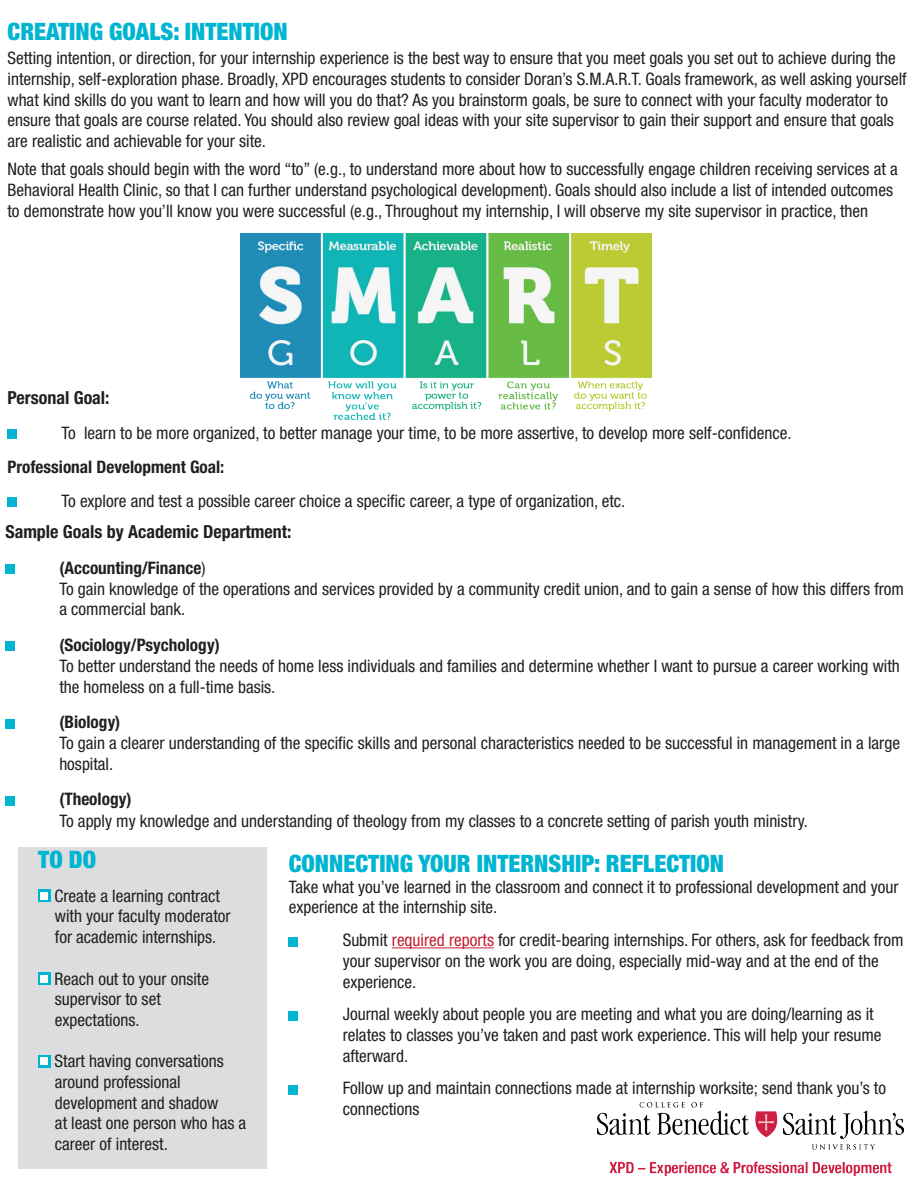
<style>
.page{position:relative;width:918px;height:1188px;background:#fff}
.page>*{position:absolute;margin:0;border:0;box-sizing:border-box;transform-origin:0 0}
.t1{font:900 condensed 24px "Helvetica Neue LT Pro";color:#00b5d1}
.t2{font:700 condensed 18px "Helvetica Neue LT Std";color:#231f20}
.t3{font:condensed 17.25px/20.7px "Helvetica Neue LT Std";color:#231f20}
.t4{font:700 condensed 17.25px "Helvetica Neue LT Std";color:#231f20}
.s1{font-weight:700}
.s2{color:#c31f32}
</style>
<div class="page">
<div style="left:18px;top:847px;width:249px;height:322px;background:#dcdddf"></div>
<svg style="left:38px;top:890px;width:12px;height:12px"></svg>
<div style="left:41px;top:892px;width:7px;height:8px;background:#fff"></div>
<svg style="left:38px;top:973px;width:12px;height:12px"></svg>
<div style="left:41px;top:975px;width:7px;height:7px;background:#fff"></div>
<svg style="left:38px;top:1055px;width:12px;height:12px"></svg>
<div style="left:41px;top:1058px;width:7px;height:7px;background:#fff"></div>
<hr style="left:392px;top:947px;width:102px;height:1px;background:#c31f32">
<div style="left:289px;top:937px;width:9px;height:9px;background:#00b5d1"></div>
<div style="left:289px;top:1011px;width:9px;height:9px;background:#00b5d1"></div>
<div style="left:289px;top:1085px;width:9px;height:9px;background:#00b5d1"></div>
<div style="left:5px;top:565px;width:10px;height:9px;background:#00b5d1"></div>
<div style="left:5px;top:642px;width:10px;height:9px;background:#00b5d1"></div>
<div style="left:5px;top:719px;width:10px;height:9px;background:#00b5d1"></div>
<div style="left:5px;top:796px;width:10px;height:9px;background:#00b5d1"></div>
<div style="left:8px;top:429px;width:9px;height:10px;background:#00b5d1"></div>
<div style="left:8px;top:498px;width:9px;height:9px;background:#00b5d1"></div>
<img style="left:240px;top:233px;width:411px;height:187px">
<img style="left:598px;top:1102px;width:306px;height:75px">
<h1 class="t1" style="left:8px;top:17px;width:282px">CREATING GOALS: INTENTION</h1>
<p class="t3" style="left:8px;top:48px;width:901px">Setting intention, or direction, for your internship experience is the best way to ensure that you meet goals you set out to achieve during the internship, self-exploration phase. Broadly, XPD encourages students to consider Doran’s S.M.A.R.T. Goals framework, as well asking yourself what kind skills do you want to learn and how will you do that? As you brainstorm goals, be sure to connect with your faculty moderator to ensure that goals are course related. You should also review goal ideas with your site supervisor to gain their support and ensure that goals are realistic and achievable for your site.</p>
<p class="t3" style="left:8px;top:159px;width:892px">Note that goals should begin with the word “to” (e.g., to understand more about how to successfully engage children receiving services at a<br>Behavioral Health Clinic, so that I can further understand psychological development). Goals should also include a list of intended outcomes to demonstrate how you’ll know you were successful (e.g., Throughout my internship, I will observe my site supervisor in practice, then</p>
<p class="t2" style="left:8px;top:387px;width:104px">Personal Goal:</p>
<p class="t3" style="left:61px;top:422px;width:732px">To learn to be more organized, to better manage your time, to be more assertive, to develop more self-confidence.</p>
<p class="t4" style="left:8px;top:456px;width:218px">Professional Development Goal:</p>
<p class="t3" style="left:61px;top:490px;width:565px">To explore and test a possible career choice a specific career, a type of organization, etc.</p>
<p class="t2" style="left:5px;top:521px;width:288px">Sample Goals by Academic Department:</p>
<p class="t3" style="left:59px;top:557px;width:846px"><span class="s1">(Accounting/Finance</span>)<br>To gain knowledge of the operations and services provided by a community credit union, and to gain a sense of how this differs from a commercial bank.</p>
<p class="t4" style="left:59px;top:635px;width:162px">(Sociology/Psychology)</p>
<p class="t3" style="left:59px;top:655px;width:842px">To better understand the needs of home less individuals and families and determine whether I want to pursue a career working with the homeless on a full-time basis.</p>
<p class="t4" style="left:59px;top:712px;width:63px">(Biology)</p>
<p class="t3" style="left:59px;top:732px;width:842px">To gain a clearer understanding of the specific skills and personal characteristics needed to be successful in management in a large hospital.</p>
<p class="t4" style="left:59px;top:789px;width:74px">(Theology)</p>
<p class="t3" style="left:59px;top:810px;width:750px">To apply my knowledge and understanding of theology from my classes to a concrete setting of parish youth ministry.</p>
<h1 class="t1" style="left:38px;top:844px;width:59px">TO DO</h1>
<p class="t3" style="left:55px;top:885px;width:177px">Create a learning contract with your faculty moderator for academic internships.</p>
<p class="t3" style="left:55px;top:968px;width:156px">Reach out to your onsite supervisor to set expectations.</p>
<p class="t3" style="left:55px;top:1051px;width:193px">Start having conversations around professional development and shadow<br>at least one person who has a career of interest.</p>
<h1 class="t1" style="left:289px;top:849px;width:437px">CONNECTING YOUR INTERNSHIP: REFLECTION</h1>
<p class="t3" style="left:289px;top:876px;width:611px">Take what you’ve learned in the classroom and connect it to professional development and your experience at the internship site.</p>
<p class="t3" style="left:343px;top:930px;width:562px">Submit <span class="s2">required reports</span> for credit-bearing internships. For others, ask for feedback from your supervisor on the work you are doing, especially mid-way and at the end of the experience.</p>
<p class="t3" style="left:343px;top:1004px;width:540px">Journal weekly about people you are meeting and what you are doing/learning as it relates to classes you’ve taken and past work experience. This will help your resume afterward.</p>
<p class="t3" style="left:343px;top:1078px;width:545px">Follow up and maintain connections made at internship worksite; send thank you’s to connections</p>
</div>
